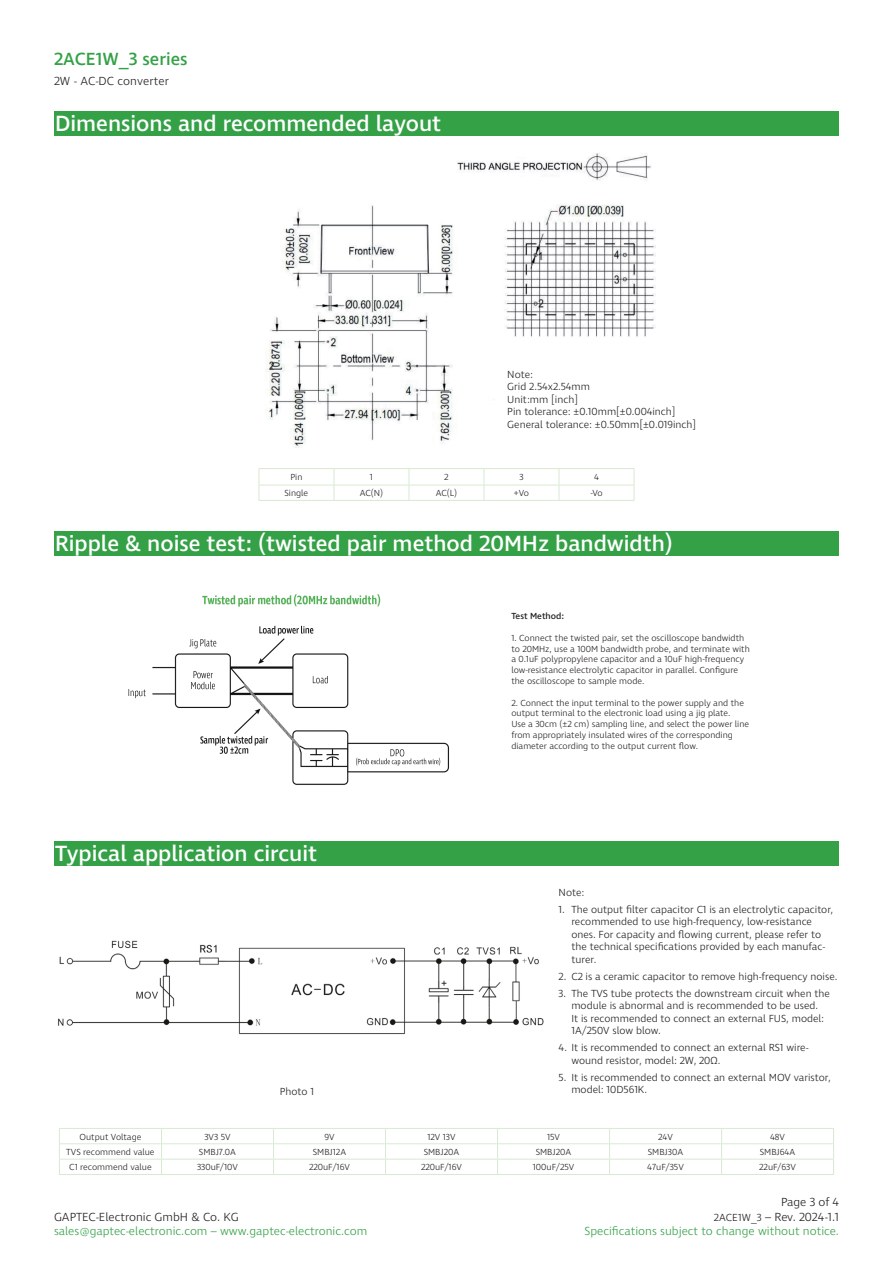
<style>
.page{position:relative;width:893px;height:1263px;background:#fff}
.page>*{position:absolute;margin:0;border:0;box-sizing:border-box;transform-origin:0 0}
.t1{font:500 22.5px "Ingra";color:#fff}
.t2{font:500 18px "Ingra";color:#34a147}
.t3{font:300 12px/14.4px "Ingra";color:#34a147;text-align:right}
.t4{font:300 12px "Ingra";color:#231f20}
.t5{font:300 10.5px/12.6px "Ingra";color:#231f20}
.t6{font:300 9px/10.8px "Ingra";color:#231f20}
.t7{font:500 9px "Ingra";color:#231f20}
.s1{color:#231f20}
.s2{font-size:10.5px;color:#231f20}
</style>
<div class="page">
<img style="left:266px;top:153px;width:390px;height:295px">
<div style="left:54px;top:111px;width:785px;height:25px;background:#34a147"></div>
<hr style="left:259px;top:468px;width:75px;height:1px;background:#d8e9d2">
<hr style="left:334px;top:468px;width:75px;height:1px;background:#d8e9d2">
<hr style="left:409px;top:468px;width:75px;height:1px;background:#d8e9d2">
<hr style="left:484px;top:468px;width:75px;height:1px;background:#d8e9d2">
<hr style="left:559px;top:468px;width:75px;height:1px;background:#d8e9d2">
<hr style="left:259px;top:485px;width:75px;height:1px;background:#d8e9d2">
<svg style="left:259px;top:469px;width:1px;height:31px"></svg>
<hr style="left:334px;top:485px;width:75px;height:1px;background:#d8e9d2">
<svg style="left:334px;top:469px;width:1px;height:31px"></svg>
<hr style="left:409px;top:485px;width:75px;height:1px;background:#d8e9d2">
<svg style="left:409px;top:469px;width:1px;height:31px"></svg>
<hr style="left:484px;top:485px;width:75px;height:1px;background:#d8e9d2">
<svg style="left:484px;top:469px;width:1px;height:31px"></svg>
<hr style="left:559px;top:485px;width:75px;height:1px;background:#d8e9d2">
<svg style="left:559px;top:469px;width:1px;height:31px"></svg>
<svg style="left:634px;top:469px;width:1px;height:31px"></svg>
<hr style="left:259px;top:500px;width:75px;height:1px;background:#d8e9d2">
<hr style="left:334px;top:500px;width:75px;height:1px;background:#d8e9d2">
<hr style="left:409px;top:500px;width:75px;height:1px;background:#d8e9d2">
<hr style="left:484px;top:500px;width:75px;height:1px;background:#d8e9d2">
<hr style="left:559px;top:500px;width:75px;height:1px;background:#d8e9d2">
<div style="left:54px;top:531px;width:785px;height:25px;background:#34a147"></div>
<div style="left:54px;top:841px;width:785px;height:25px;background:#34a147"></div>
<hr style="left:59px;top:1128px;width:103px;height:1px;background:#d8e9d2">
<hr style="left:162px;top:1128px;width:112px;height:1px;background:#d8e9d2">
<hr style="left:274px;top:1128px;width:112px;height:1px;background:#d8e9d2">
<hr style="left:386px;top:1128px;width:112px;height:1px;background:#d8e9d2">
<hr style="left:498px;top:1128px;width:112px;height:1px;background:#d8e9d2">
<hr style="left:610px;top:1128px;width:112px;height:1px;background:#d8e9d2">
<hr style="left:722px;top:1128px;width:112px;height:1px;background:#d8e9d2">
<hr style="left:59px;top:1143px;width:103px;height:1px;background:#d8e9d2">
<hr style="left:162px;top:1143px;width:112px;height:1px;background:#d8e9d2">
<hr style="left:274px;top:1143px;width:112px;height:1px;background:#d8e9d2">
<hr style="left:386px;top:1143px;width:112px;height:1px;background:#d8e9d2">
<hr style="left:498px;top:1143px;width:112px;height:1px;background:#d8e9d2">
<hr style="left:610px;top:1143px;width:112px;height:1px;background:#d8e9d2">
<hr style="left:722px;top:1143px;width:112px;height:1px;background:#d8e9d2">
<hr style="left:59px;top:1159px;width:103px;height:1px;background:#d8e9d2">
<svg style="left:59px;top:1129px;width:1px;height:45px"></svg>
<hr style="left:162px;top:1159px;width:112px;height:1px;background:#d8e9d2">
<svg style="left:161px;top:1129px;width:1px;height:45px"></svg>
<hr style="left:274px;top:1159px;width:112px;height:1px;background:#d8e9d2">
<svg style="left:273px;top:1129px;width:1px;height:45px"></svg>
<hr style="left:386px;top:1159px;width:112px;height:1px;background:#d8e9d2">
<svg style="left:385px;top:1129px;width:1px;height:45px"></svg>
<hr style="left:498px;top:1159px;width:112px;height:1px;background:#d8e9d2">
<svg style="left:497px;top:1129px;width:1px;height:45px"></svg>
<hr style="left:610px;top:1159px;width:112px;height:1px;background:#d8e9d2">
<svg style="left:609px;top:1129px;width:1px;height:45px"></svg>
<hr style="left:722px;top:1159px;width:112px;height:1px;background:#d8e9d2">
<svg style="left:721px;top:1129px;width:1px;height:45px"></svg>
<svg style="left:833px;top:1129px;width:1px;height:45px"></svg>
<hr style="left:59px;top:1174px;width:103px;height:1px;background:#d8e9d2">
<hr style="left:162px;top:1174px;width:112px;height:1px;background:#d8e9d2">
<hr style="left:274px;top:1174px;width:112px;height:1px;background:#d8e9d2">
<hr style="left:386px;top:1174px;width:112px;height:1px;background:#d8e9d2">
<hr style="left:498px;top:1174px;width:112px;height:1px;background:#d8e9d2">
<hr style="left:610px;top:1174px;width:112px;height:1px;background:#d8e9d2">
<hr style="left:722px;top:1174px;width:112px;height:1px;background:#d8e9d2">
<img style="left:58px;top:940px;width:486px;height:95px">
<img style="left:128px;top:594px;width:321px;height:191px">
<h2 class="t2" style="left:54px;top:48px;width:135px">2ACE1W_3 series</h2>
<h3 class="t4" style="left:54px;top:74px;width:116px">2W - AC-DC converter</h3>
<h1 class="t1" style="left:55px;top:109px;width:388px">Dimensions and recommended layout</h1>
<p class="t5" style="left:507px;top:368px;width:190px">Note:<br>Grid 2.54x2.54mm<br>Unit:mm [inch]<br>Pin tolerance: ±0.10mm[±0.004inch]<br>General tolerance: ±0.50mm[±0.019inch]</p>
<p class="t6" style="left:290px;top:472px;width:14px">Pin</p>
<p class="t6" style="left:370px;top:472px;width:5px">1</p>
<p class="t6" style="left:444px;top:472px;width:6px">2</p>
<p class="t6" style="left:519px;top:472px;width:6px">3</p>
<p class="t6" style="left:594px;top:472px;width:6px">4</p>
<p class="t6" style="left:285px;top:488px;width:25px">Single</p>
<p class="t6" style="left:360px;top:488px;width:25px">AC(N)</p>
<p class="t6" style="left:436px;top:488px;width:23px">AC(L)</p>
<p class="t6" style="left:514px;top:488px;width:17px">+Vo</p>
<p class="t6" style="left:590px;top:488px;width:14px">-Vo</p>
<h1 class="t1" style="left:55px;top:529px;width:619px">Ripple &amp; noise test: (twisted pair method 20MHz bandwidth)</h1>
<h1 class="t1" style="left:55px;top:839px;width:264px">Typical application circuit</h1>
<p class="t5" style="left:280px;top:1085px;width:36px">Photo 1</p>
<p class="t7" style="left:511px;top:611px;width:54px">Test Method:</p>
<p class="t6" style="left:511px;top:633px;width:240px">1. Connect the twisted pair, set the oscilloscope bandwidth to 20MHz, use a 100M bandwidth probe, and terminate with a 0.1uF polypropylene capacitor and a 10uF high-frequency low-resistance electrolytic capacitor in parallel. Configure the oscilloscope to sample mode.</p>
<p class="t6" style="left:511px;top:698px;width:239px">2. Connect the input terminal to the power supply and the output terminal to the electronic load using a jig plate.<br>Use a 30cm (±2 cm) sampling line, and select the power line from appropriately insulated wires of the corresponding diameter according to the output current flow.</p>
<p class="t5" style="left:559px;top:886px;width:27px">Note:</p>
<p class="t5" style="left:571px;top:903px;width:263px;text-indent:-13px">1. The output filter capacitor C1 is an electrolytic capacitor, recommended to use high-frequency, low-resistance ones. For capacity and flowing current, please refer to the technical specifications provided by each manufac&shy;turer.</p>
<p class="t5" style="left:559px;top:970px;width:280px">2. C2 is a ceramic capacitor to remove high-frequency noise.</p>
<p class="t5" style="left:571px;top:987px;width:260px;text-indent:-13px">3. The TVS tube protects the downstream circuit when the module is abnormal and is recommended to be used.<br>It is recommended to connect an external FUS, model:<br>1A/250V slow blow.</p>
<p class="t5" style="left:571px;top:1042px;width:238px;text-indent:-13px">4. It is recommended to connect an external RS1 wire&shy;wound resistor, model: 2W, 20Ω.</p>
<p class="t5" style="left:571px;top:1071px;width:261px;text-indent:-13px">5. It is recommended to connect an external MOV varistor, model: 10D561K.</p>
<p class="t6" style="left:80px;top:1131px;width:63px">Output Voltage</p>
<p class="t6" style="left:204px;top:1131px;width:28px">3V3 5V</p>
<p class="t6" style="left:324px;top:1131px;width:12px">9V</p>
<p class="t6" style="left:427px;top:1131px;width:30px">12V 13V</p>
<p class="t6" style="left:547px;top:1131px;width:14px">15V</p>
<p class="t6" style="left:658px;top:1131px;width:16px">24V</p>
<p class="t6" style="left:770px;top:1131px;width:16px">48V</p>
<p class="t6" style="left:66px;top:1147px;width:90px">TVS recommend value</p>
<p class="t6" style="left:199px;top:1147px;width:39px">SMBJ7.0A</p>
<p class="t6" style="left:313px;top:1147px;width:35px">SMBJ12A</p>
<p class="t6" style="left:424px;top:1147px;width:37px">SMBJ20A</p>
<p class="t6" style="left:536px;top:1147px;width:37px">SMBJ20A</p>
<p class="t6" style="left:648px;top:1147px;width:37px">SMBJ30A</p>
<p class="t6" style="left:760px;top:1147px;width:37px">SMBJ64A</p>
<p class="t6" style="left:69px;top:1162px;width:84px">C1 recommend value</p>
<p class="t6" style="left:197px;top:1162px;width:43px">330uF/10V</p>
<p class="t6" style="left:309px;top:1162px;width:42px">220uF/16V</p>
<p class="t6" style="left:421px;top:1162px;width:42px">220uF/16V</p>
<p class="t6" style="left:533px;top:1162px;width:43px">100uF/25V</p>
<p class="t6" style="left:647px;top:1162px;width:38px">47uF/35V</p>
<p class="t6" style="left:759px;top:1162px;width:38px">22uF/63V</p>
<h3 class="t4" style="left:54px;top:1209px;width:186px">GAPTEC-Electronic GmbH &amp; Co. KG</h3>
<h3 class="t3" style="left:54px;top:1224px;width:315px">sales@gaptec-electronic.com – www.gaptec-electronic.com</h3>
<h3 class="t3" style="left:585px;top:1195px;width:256px"><span class="s1">Page 3 of 4<br></span><span class="s2">2ACE1W_3</span> <span class="s1">– Rev. 2024-1.1<br></span>Specifications subject to change without notice.</h3>
</div>
